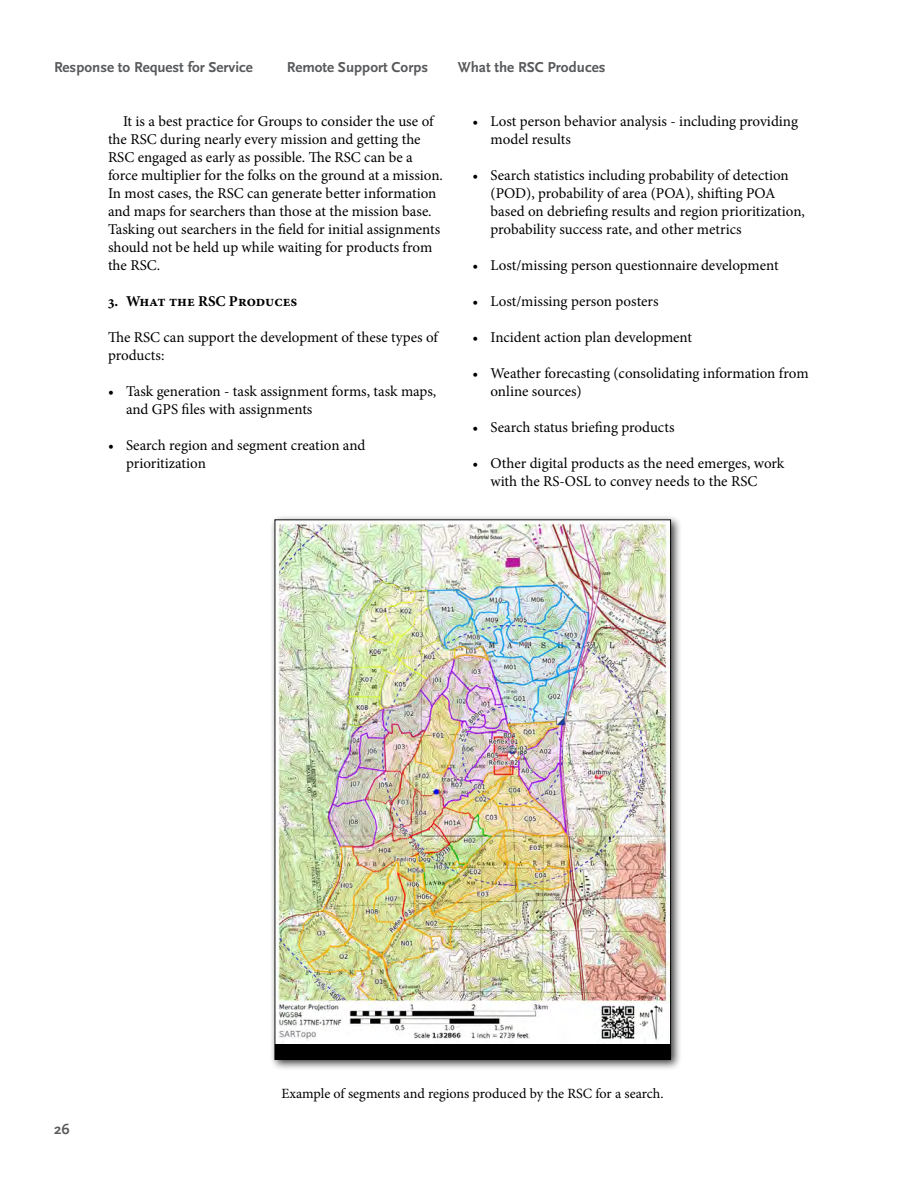
<style>
.page{position:relative;width:918px;height:1188px;background:#fff}
.page>*{position:absolute;margin:0;border:0;box-sizing:border-box;transform-origin:0 0}
.Body{font:15px/18px "Minion Pro";color:#000}
.t1{font:700 15px "Scala Sans Pro";color:#58595b}
.FirstPara{font:15px/18px "Minion Pro";color:#000}
.t2{font:700 15px "Minion Pro";color:#000}
.FirstPara-2{font:14.1px "Minion Pro";color:#000}
</style>
<div class="page">
<div style="left:270px;top:514px;width:412px;height:557px;background:#000;opacity:.75"></div>
<svg style="left:275px;top:520px;width:396px;height:540px;background:#363636"></svg>
<img style="left:277px;top:521px;width:392px;height:523px">
<p class="t1" style="left:54px;top:59px;width:200px">Response to Request for Service</p>
<p class="t1" style="left:287px;top:59px;width:143px">Remote Support Corps</p>
<p class="t1" style="left:458px;top:59px;width:149px">What the RSC Produces</p>
<p class="Body" style="left:108px;top:112px;width:336px;text-indent:15px">It is a best practice for Groups to consider the use of the RSC during nearly every mission and getting the RSC engaged as early as possible. The RSC can be a force multiplier for the folks on the ground at a mission.<br>In most cases, the RSC can generate better information and maps for searchers than those at the mission base.<br>Tasking out searchers in the field for initial assignments should not be held up while waiting for products from the RSC.</p>
<p class="t2" style="left:108px;top:291px;width:191px">3. What the RSC Produces</p>
<p class="FirstPara" style="left:108px;top:328px;width:331px">The RSC can support the development of these types of products:</p>
<p class="Body" style="left:126px;top:382px;width:312px;text-indent:-18px">• Task generation - task assignment forms, task maps, and GPS files with assignments</p>
<p class="Body" style="left:126px;top:436px;width:241px;text-indent:-18px">• Search region and segment creation and prioritization</p>
<p class="Body" style="left:490px;top:112px;width:309px;text-indent:-18px">• Lost person behavior analysis - including providing model results</p>
<p class="Body" style="left:490px;top:166px;width:316px;text-indent:-18px">• Search statistics including probability of detection (POD), probability of area (POA), shifting POA based on debriefing results and region prioritization, probability success rate, and other metrics</p>
<p class="Body" style="left:472px;top:256px;width:308px">• Lost/missing person questionnaire development</p>
<p class="Body" style="left:472px;top:292px;width:188px">• Lost/missing person posters</p>
<p class="Body" style="left:472px;top:328px;width:221px">• Incident action plan development</p>
<p class="Body" style="left:490px;top:364px;width:320px;text-indent:-18px">• Weather forecasting (consolidating information from online sources)</p>
<p class="Body" style="left:472px;top:418px;width:204px">• Search status briefing products</p>
<p class="Body" style="left:472px;top:454px;width:313px;text-align:center">• Other digital products as the need emerges, work with the RS-OSL to convey needs to the RSC</p>
<p class="t1" style="left:54px;top:1121px;width:17px">26</p>
<p class="FirstPara-2" style="left:281px;top:1084px;width:384px">Example of segments and regions produced by the RSC for a search.</p>
</div>
